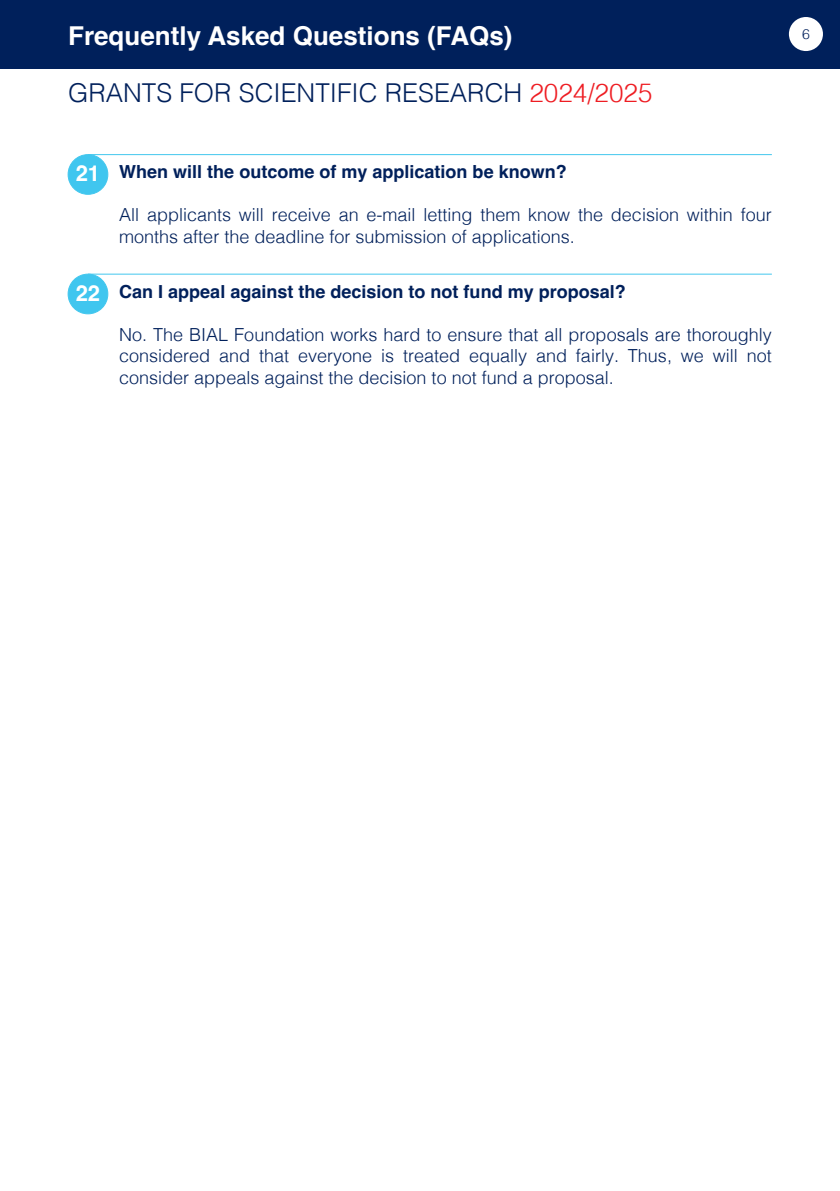
<style>
.page{position:relative;width:840px;height:1191px;background:#fff}
.page>*{position:absolute;margin:0;border:0;box-sizing:border-box;transform-origin:0 0}
.t1{font:300 26px "Helvetica";color:#00205b}
.t2{font:700 26px "Helvetica";color:#fff}
.t3{font:700 22px "Helvetica";color:#fff}
.t4{font:300 18px/21.6px "Helvetica";color:#00205b}
.t5{font:700 18px "Helvetica";color:#00205b}
.t6{font:300 14px "Helvetica";color:#00205b}
.s1{color:#ee1d23}
</style>
<div class="page">
<div style="left:0;top:0;width:839px;height:68px;background:#00205b"></div>
<div style="left:788px;top:17px;width:34px;height:34px;background:#fff;border-radius:50%"></div>
<div style="left:68px;top:155px;width:40px;height:39px;background:#40c6ef;border-radius:50%"></div>
<div style="left:68px;top:154px;width:40px;height:41px;border:1px solid #43c7ee;border-radius:50%"></div>
<hr style="left:88px;top:154px;width:683px;height:1px;background:#43c7ee">
<div style="left:68px;top:274px;width:40px;height:40px;background:#40c6ef;border-radius:50%"></div>
<div style="left:68px;top:274px;width:40px;height:40px;border:1px solid #43c7ee;border-radius:50%"></div>
<hr style="left:88px;top:274px;width:683px;height:1px;background:#43c7ee">
<h1 class="t2" style="left:68px;top:20px;width:446px">Frequently Asked Questions (FAQs)</h1>
<p class="t6" style="left:801px;top:22px;width:9px">6</p>
<h1 class="t1" style="left:68px;top:70px;width:585px">GRANTS FOR SCIENTIFIC RESEARCH <span class="s1">2024/2025</span></h1>
<p class="t3" style="left:76px;top:160px;width:26px">21</p>
<p class="t3" style="left:76px;top:279px;width:26px">22</p>
<p class="t5" style="left:119px;top:161px;width:449px">When will the outcome of my application be known?</p>
<p class="t4" style="left:119px;top:203px;width:653px">All applicants will receive an e-mail letting them know the decision within four months after the deadline for submission of applications.</p>
<p class="t5" style="left:119px;top:280px;width:508px">Can I appeal against the decision to not fund my proposal?</p>
<p class="t4" style="left:119px;top:322px;width:653px;text-align:justify">No. The BIAL Foundation works hard to ensure that all proposals are thoroughly considered and that everyone is treated equally and fairly. Thus, we will not consider appeals against the decision to not fund a proposal.</p>
</div>
